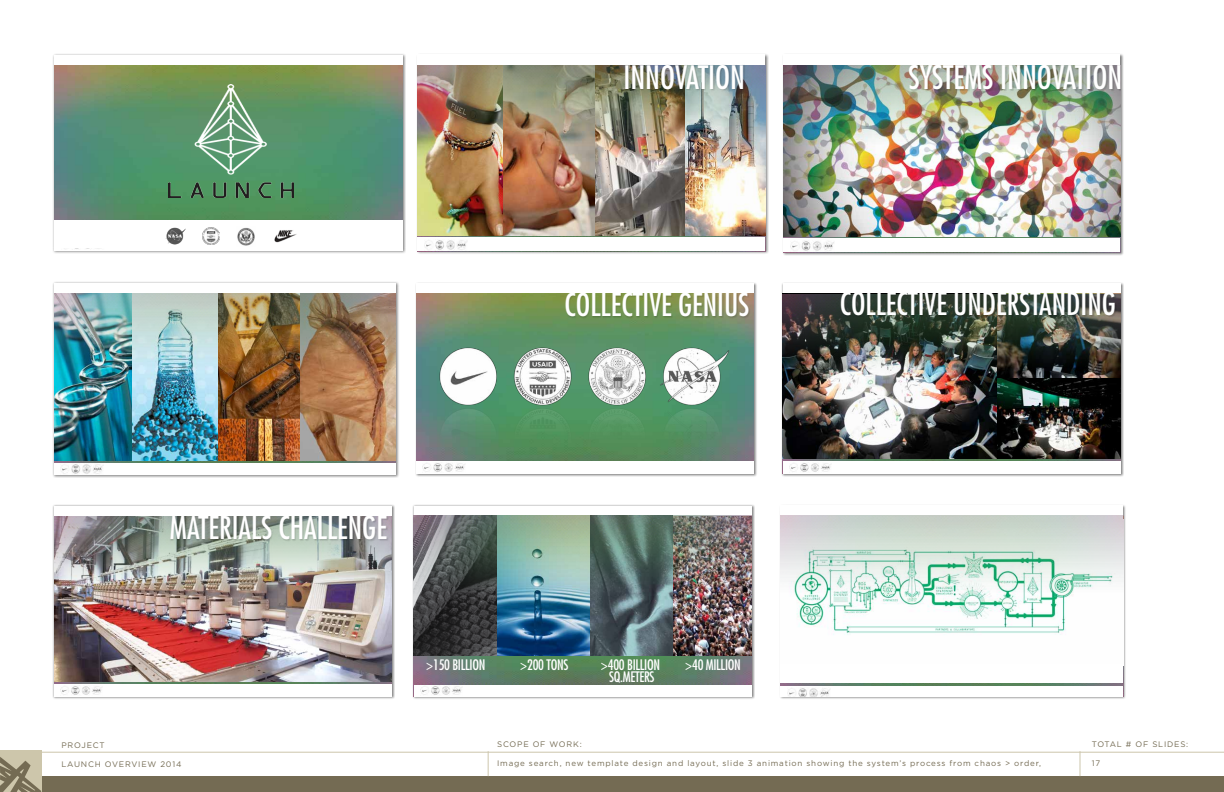
<style>
.page{position:relative;width:1224px;height:792px;background:#fff}
.page>*{position:absolute;margin:0;border:0;box-sizing:border-box;transform-origin:0 0}
.t1{font:condensed 31.7px "Futura";color:#fff}
.t2{font:condensed 31.5px "Futura";color:#fff}
.t3{font:condensed 30.6px "Futura";color:#fff}
.t4{font:condensed 14.1px "Futura";letter-spacing:-.02em;color:#fff}
.t5{font:8px "Gotham HTF";letter-spacing:.1em;color:#746b53}
</style>
<div class="page">
<div style="left:53px;top:53px;width:353px;height:201px;background:#000;opacity:.5"></div>
<div style="left:54px;top:55px;width:348px;height:196px;background:#fff"></div>
<img style="left:54px;top:65px;width:348px;height:155px">
<img style="left:64px;top:248px;width:36px;height:1px">
<img style="left:169px;top:85px;width:125px;height:112px">
<img style="left:165px;top:227px;width:21px;height:17px">
<img style="left:203px;top:228px;width:17px;height:16px">
<img style="left:237px;top:227px;width:18px;height:19px">
<img style="left:274px;top:230px;width:23px;height:13px">
<div style="left:416px;top:53px;width:353px;height:202px;background:#000;opacity:.5"></div>
<div style="left:417px;top:55px;width:348px;height:196px;background:#fff"></div>
<img style="left:417px;top:65px;width:348px;height:185px">
<img style="left:592px;top:80px;width:173px;height:44px">
<img style="left:621px;top:65px;width:127px;height:37px">
<div style="left:782px;top:53px;width:341px;height:203px;background:#000;opacity:.5"></div>
<div style="left:783px;top:55px;width:337px;height:197px;background:#fff"></div>
<img style="left:790px;top:241px;width:44px;height:10px">
<img style="left:783px;top:65px;width:337px;height:171px">
<img style="left:888px;top:81px;width:232px;height:44px">
<img style="left:907px;top:65px;width:213px;height:38px">
<div style="left:52px;top:282px;width:348px;height:196px;background:#000;opacity:.5"></div>
<svg style="left:54px;top:283px;width:342px;height:192px"></svg>
<img style="left:61px;top:464px;width:42px;height:10px">
<img style="left:54px;top:294px;width:342px;height:166px">
<div style="left:25px;top:776px;width:1199px;height:16px;background:#746b53"></div>
<div style="left:0;top:751px;width:41px;height:41px;background:#cdc6ab"></div>
<svg style="left:0;top:757px;width:41px;height:35px"></svg>
<hr style="left:40px;top:752px;width:1184px;height:1px;background:#cdc6ac">
<svg style="left:488px;top:751px;width:1px;height:25px"></svg>
<svg style="left:1080px;top:751px;width:1px;height:25px"></svg>
<div style="left:415px;top:282px;width:342px;height:195px;background:#000;opacity:.5"></div>
<div style="left:416px;top:283px;width:338px;height:191px;background:#fff"></div>
<img style="left:416px;top:294px;width:338px;height:167px">
<img style="left:423px;top:463px;width:6px;height:9px">
<img style="left:430px;top:351px;width:305px;height:121px">
<img style="left:416px;top:308px;width:337px;height:43px">
<img style="left:562px;top:293px;width:190px;height:37px">
<div style="left:53px;top:505px;width:342px;height:195px;background:#000;opacity:.5"></div>
<div style="left:54px;top:506px;width:338px;height:191px;background:#fff"></div>
<img style="left:54px;top:517px;width:338px;height:178px">
<img style="left:54px;top:531px;width:337px;height:43px">
<img style="left:168px;top:516px;width:222px;height:36px">
<div style="left:413px;top:505px;width:342px;height:195px;background:#000;opacity:.5"></div>
<div style="left:414px;top:506px;width:338px;height:191px;background:#fff"></div>
<img style="left:420px;top:686px;width:42px;height:9px">
<img style="left:414px;top:516px;width:338px;height:140px">
<img style="left:414px;top:656px;width:338px;height:28px">
<div style="left:782px;top:282px;width:342px;height:195px;background:#000;opacity:.5"></div>
<div style="left:783px;top:283px;width:338px;height:191px;background:#fff"></div>
<img style="left:790px;top:463px;width:41px;height:9px">
<img style="left:783px;top:294px;width:214px;height:165px">
<img style="left:997px;top:294px;width:124px;height:165px">
<img style="left:783px;top:307px;width:337px;height:43px">
<img style="left:837px;top:292px;width:282px;height:36px">
<div style="left:779px;top:504px;width:347px;height:196px;background:#000;opacity:.5"></div>
<div style="left:780px;top:505px;width:343px;height:191px;background:#fff"></div>
<img style="left:780px;top:515px;width:343px;height:181px">
<h2 class="t2" style="left:623px;top:58px;width:123px">INNOVATION</h2>
<h1 class="t1" style="left:908px;top:58px;width:215px">SYSTEMS INNOVATION</h1>
<h3 class="t3" style="left:565px;top:287px;width:186px">COLLECTIVE GENIUS</h3>
<h3 class="t3" style="left:840px;top:286px;width:278px">COLLECTIVE UNDERSTANDING</h3>
<h3 class="t3" style="left:170px;top:510px;width:219px">MATERIALS CHALLENGE</h3>
<p class="t5" style="left:61px;top:741px;width:45px">PROJECT</p>
<p class="t5" style="left:61px;top:760px;width:122px">LAUNCH OVERVIEW 2014</p>
<h3 class="t4" style="left:426px;top:656px;width:61px">&gt;150 BILLION</h3>
<h3 class="t4" style="left:520px;top:656px;width:50px">&gt;200 TONS</h3>
<h3 class="t4" style="left:601px;top:656px;width:61px">&gt;400 BILLION</h3>
<h3 class="t4" style="left:685px;top:656px;width:57px">&gt;40 MILLION</h3>
<h3 class="t4" style="left:609px;top:668px;width:47px">SQ.METERS</h3>
<p class="t5" style="left:497px;top:740px;width:86px">SCOPE OF WORK:</p>
<p class="t5" style="left:497px;top:759px;width:545px">Image search, new template design and layout, slide 3 animation showing the system’s process from chaos &gt; order,</p>
<p class="t5" style="left:1092px;top:740px;width:98px">TOTAL # OF SLIDES:</p>
<p class="t5" style="left:1092px;top:759px;width:10px">17</p>
</div>
